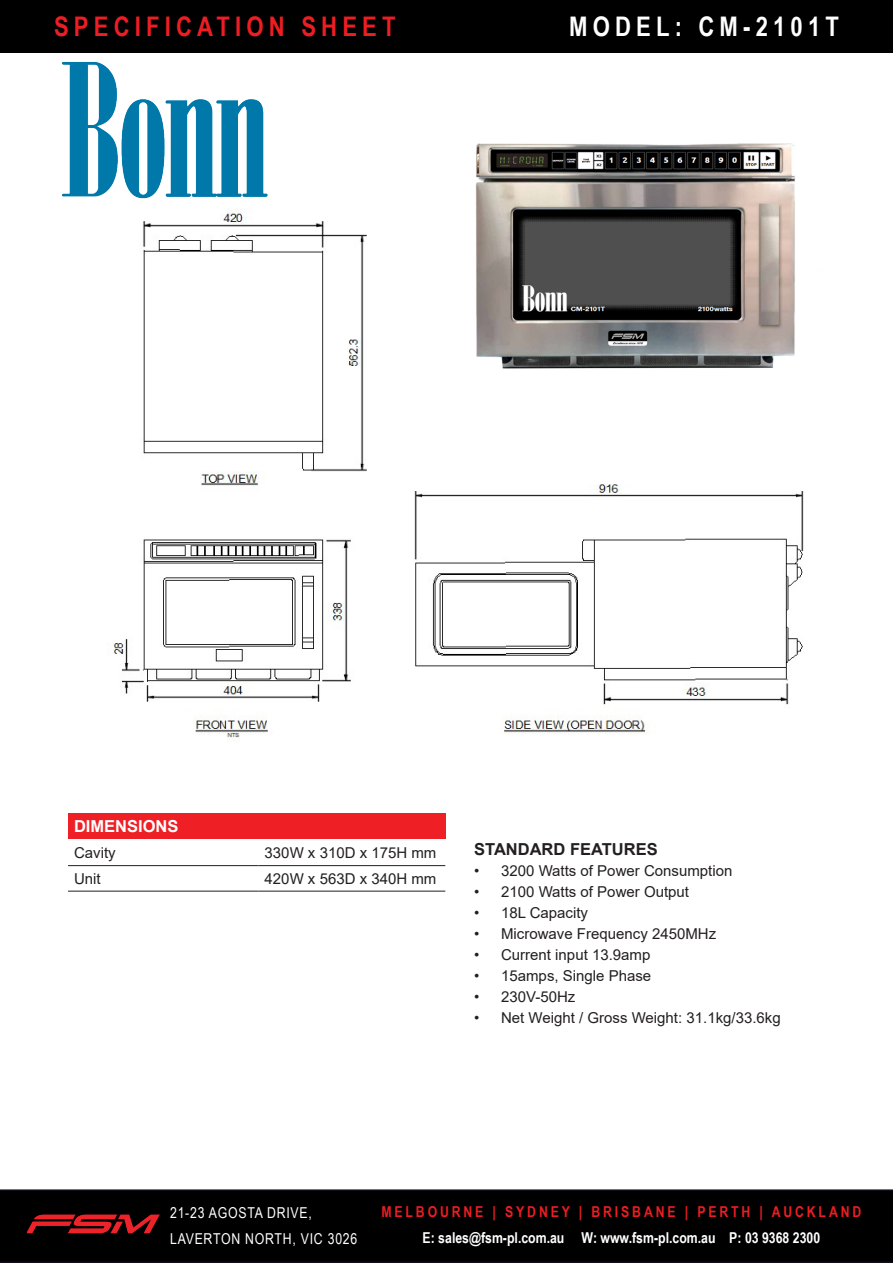
<style>
.page{position:relative;width:893px;height:1263px;background:#fff}
.page>*{position:absolute;margin:0;border:0;box-sizing:border-box;transform-origin:0 0}
.t1{font:700 27px "Arial Narrow";letter-spacing:.19em;color:#ee1d23}
.t2{font:700 27px "Arial Narrow";letter-spacing:.19em;color:#fff}
.t3{font:700 16.5px "Arial";color:#231f20}
.t4{font:700 16.5px "Arial";color:#fff}
.t5{font:15px "Arial";color:#231f20}
.t6{font:15px "Arial Narrow";letter-spacing:.05em;color:#fff}
.t7{font:700 15px "Arial Narrow";color:#fff}
.t8{font:700 15px "Arial Narrow";letter-spacing:.19em;color:#ee1d23}
</style>
<div class="page">
<div style="left:68px;top:813px;width:377px;height:25px;background:#ee2026"></div>
<hr style="left:68px;top:865px;width:191px;height:1px;background:#231f20">
<hr style="left:259px;top:865px;width:186px;height:1px;background:#231f20">
<hr style="left:68px;top:891px;width:191px;height:1px;background:#231f20">
<hr style="left:259px;top:891px;width:186px;height:1px;background:#231f20">
<img style="left:36px;top:52px;width:259px;height:147px">
<div style="left:0;top:0;width:893px;height:52px;background:#000"></div>
<img style="left:106px;top:208px;width:698px;height:531px">
<img style="left:471px;top:143px;width:333px;height:232px">
<div style="left:0;top:1189px;width:893px;height:74px;background:#000"></div>
<img style="left:27px;top:1214px;width:133px;height:20px">
<p class="t1" style="left:54px;top:6px;width:343px">SPECIFICATION SHEET</p>
<p class="t2" style="left:569px;top:6px;width:271px">MODEL: CM-2101T</p>
<p class="t4" style="left:74px;top:814px;width:106px">DIMENSIONS</p>
<p class="t5" style="left:74px;top:842px;width:43px">Cavity</p>
<p class="t5" style="left:265px;top:842px;width:173px">330W x 310D x 175H mm</p>
<p class="t5" style="left:74px;top:868px;width:28px">Unit</p>
<p class="t5" style="left:265px;top:868px;width:173px">420W x 563D x 340H mm</p>
<p class="t3" style="left:474px;top:838px;width:185px">STANDARD FEATURES</p>
<p class="t5" style="left:474px;top:860px;width:260px">• 3200 Watts of Power Consumption</p>
<p class="t5" style="left:474px;top:881px;width:216px">• 2100 Watts of Power Output</p>
<p class="t5" style="left:474px;top:902px;width:115px">• 18L Capacity</p>
<p class="t5" style="left:474px;top:923px;width:244px">• Microwave Frequency 2450MHz</p>
<p class="t5" style="left:474px;top:944px;width:178px">• Current input 13.9amp</p>
<p class="t5" style="left:474px;top:965px;width:179px">• 15amps, Single Phase</p>
<p class="t5" style="left:474px;top:986px;width:103px">• 230V-50Hz</p>
<p class="t5" style="left:474px;top:1007px;width:308px">• Net Weight / Gross Weight: 31.1kg/33.6kg</p>
<p class="t6" style="left:170px;top:1202px;width:143px">21-23 AGOSTA DRIVE,</p>
<p class="t6" style="left:170px;top:1228px;width:189px">LAVERTON NORTH, VIC 3026</p>
<p class="t6" style="left:183px;top:1202px;width:143px">21-23 AGOSTA DRIVE,</p>
<p class="t6" style="left:183px;top:1228px;width:189px">LAVERTO NORTH, VIC 3026</p>
<p class="t8" style="left:381px;top:1200px;width:481px">MELBOURNE | SYDNEY | BRISBANE | PERTH | AUCKLAND</p>
<p class="t7" style="left:423px;top:1226px;width:399px">E: sales@fsm-pl.com.au W: www.fsm-pl.com.au P: 03 9368 2300</p>
</div>
